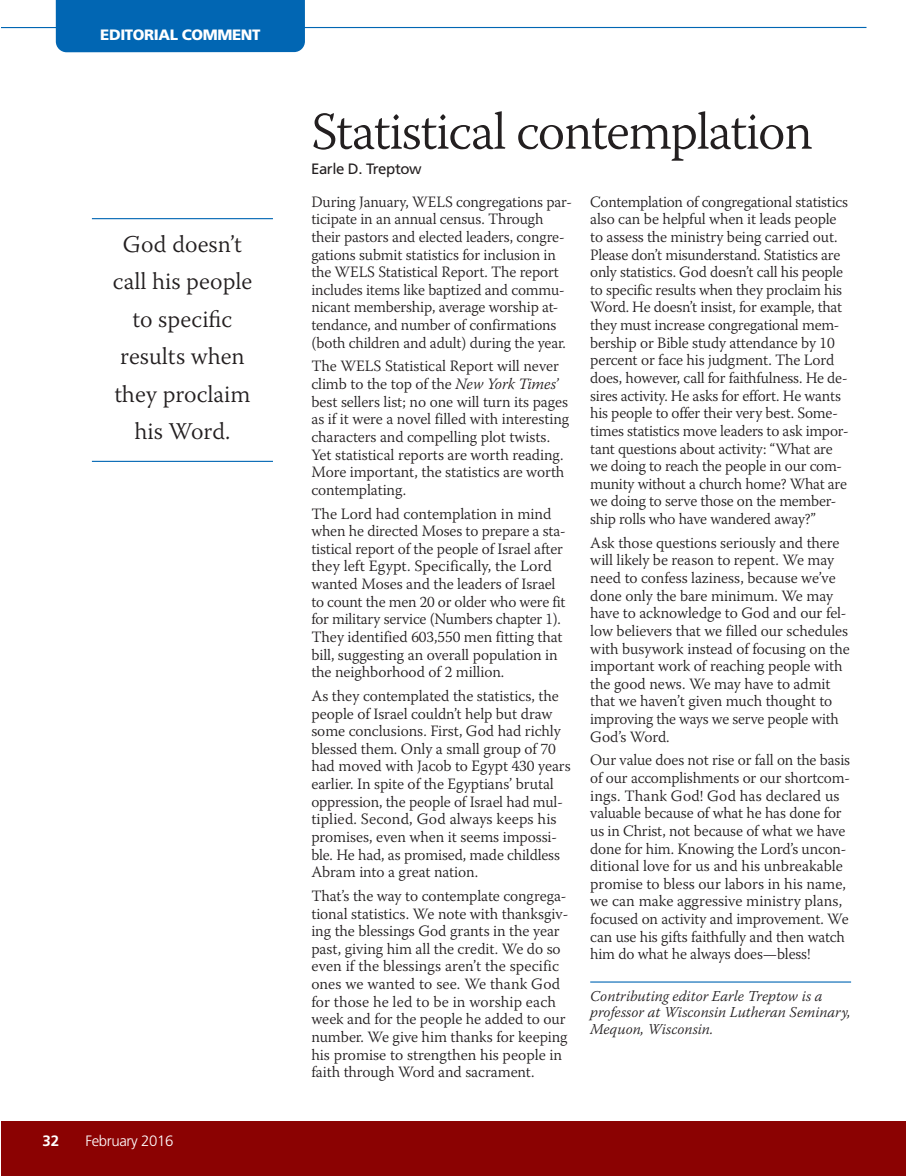
<style>
.page{position:relative;width:906px;height:1176px;background:#fff}
.page>*{position:absolute;margin:0;border:0;box-sizing:border-box;transform-origin:0 0}
.t1{font:300 52.5px "Warnock Pro";letter-spacing:-.025em;color:#231f20}
.t2{font:300 24px/37.5px "Warnock Pro";color:#231f20;text-align:center}
.t3{font:300 15.75px/17.5px "Warnock Pro";letter-spacing:-.01em;color:#231f20}
.t4{font:italic 300 15px/16.5px "Warnock Pro";color:#231f20}
.t5{font:900 15px "Frutiger";letter-spacing:-.025em;color:#fff}
.t6{font:15px "Frutiger";letter-spacing:-.025em;color:#231f20}
.t7{font:300 15px "Frutiger";letter-spacing:-.025em;color:#fff}
.t8{font:700 15px "Frutiger";color:#fff}
.s1{font-style:italic}
</style>
<div class="page">
<div style="left:2px;top:1121px;width:903px;height:54px;background:#8b0202"></div>
<hr style="left:590px;top:981px;width:260px;height:1px;background:#0166b3">
<hr style="left:92px;top:218px;width:181px;height:1px;background:#0166b3">
<hr style="left:92px;top:461px;width:181px;height:1px;background:#0166b3">
<hr style="left:2px;top:27px;width:864px;height:1px;background:#0166b3">
<div style="left:56px;top:1px;width:249px;height:51px;background:#0166b3"></div>
<p class="t5" style="left:100px;top:29px;width:162px">EDITORIAL COMMENT</p>
<h2 class="t2" style="left:113px;top:227px;width:141px">God doesn’t call his people to specific results when they proclaim his Word.</h2>
<p class="t8" style="left:42px;top:1135px;width:18px">32</p>
<p class="t7" style="left:85px;top:1135px;width:89px">February 2016</p>
<h1 class="t1" style="left:311px;top:111px;width:503px">Statistical contemplation</h1>
<p class="t6" style="left:311px;top:163px;width:112px">Earle D. Treptow</p>
<p class="t3" style="left:311px;top:194px;width:262px">During January, WELS congregations par&shy;ticipate in an annual census. Through their pastors and elected leaders, congre&shy;gations submit statistics for inclusion in the WELS Statistical Report. The report includes items like baptized and commu&shy;nicant membership, average worship at&shy;tendance, and number of confirmations (both children and adult) during the year.</p>
<p class="t3" style="left:311px;top:359px;width:259px">The WELS Statistical Report will never climb to the top of the <span class="s1">New York Times’ </span>best sellers list; no one will turn its pages as if it were a novel filled with interesting characters and compelling plot twists.<br>Yet statistical reports are worth reading.<br>More important, the statistics are worth contemplating.</p>
<p class="t3" style="left:311px;top:506px;width:256px">The Lord had contemplation in mind when he directed Moses to prepare a sta&shy;tistical report of the people of Israel after they left Egypt. Specifically, the Lord wanted Moses and the leaders of Israel to count the men 20 or older who were fit for military service (Numbers chapter 1).<br>They identified 603,550 men fitting that bill, suggesting an overall population in the neighborhood of 2 million.</p>
<p class="t3" style="left:311px;top:688px;width:261px">As they contemplated the statistics, the people of Israel couldn’t help but draw some conclusions. First, God had richly blessed them. Only a small group of 70 had moved with Jacob to Egypt 430 years earlier. In spite of the Egyptians’ brutal oppression, the people of Israel had mul&shy;tiplied. Second, God always keeps his promises, even when it seems impossi&shy;ble. He had, as promised, made childless Abram into a great nation.</p>
<p class="t3" style="left:311px;top:888px;width:259px">That’s the way to contemplate congrega&shy;tional statistics. We note with thanksgiv&shy;ing the blessings God grants in the year past, giving him all the credit. We do so even if the blessings aren’t the specific ones we wanted to see. We thank God for those he led to be in worship each week and for the people he added to our number. We give him thanks for keeping his promise to strengthen his people in faith through Word and sacrament.</p>
<p class="t3" style="left:590px;top:194px;width:260px">Contemplation of congregational statistics also can be helpful when it leads people to assess the ministry being carried out.<br>Please don’t misunderstand. Statistics are only statistics. God doesn’t call his people to specific results when they proclaim his Word. He doesn’t insist, for example, that they must increase congregational mem&shy;bership or Bible study attendance by 10 percent or face his judgment. The Lord does, however, call for faithfulness. He de&shy;sires activity. He asks for effort. He wants his people to offer their very best. Some&shy;times statistics move leaders to ask impor&shy;tant questions about activity: “What are we doing to reach the people in our com&shy;munity without a church home? What are we doing to serve those on the member&shy;ship rolls who have wandered away?”</p>
<p class="t3" style="left:590px;top:535px;width:261px">Ask those questions seriously and there will likely be reason to repent. We may need to confess laziness, because we’ve done only the bare minimum. We may have to acknowledge to God and our fel&shy;low believers that we filled our schedules with busywork instead of focusing on the important work of reaching people with the good news. We may have to admit that we haven’t given much thought to improving the ways we serve people with God’s Word.</p>
<p class="t3" style="left:590px;top:753px;width:261px">Our value does not rise or fall on the basis of our accomplishments or our shortcom&shy;ings. Thank God! God has declared us valuable because of what he has done for us in Christ, not because of what we have done for him. Knowing the Lord’s uncon&shy;ditional love for us and his unbreakable promise to bless our labors in his name, we can make aggressive ministry plans, focused on activity and improvement. We can use his gifts faithfully and then watch him do what he always does—bless!</p>
<p class="t4" style="left:590px;top:988px;width:262px">Contributing editor Earle Treptow is a professor at Wisconsin Lutheran Seminary,<br>Mequon, Wisconsin.</p>
</div>
